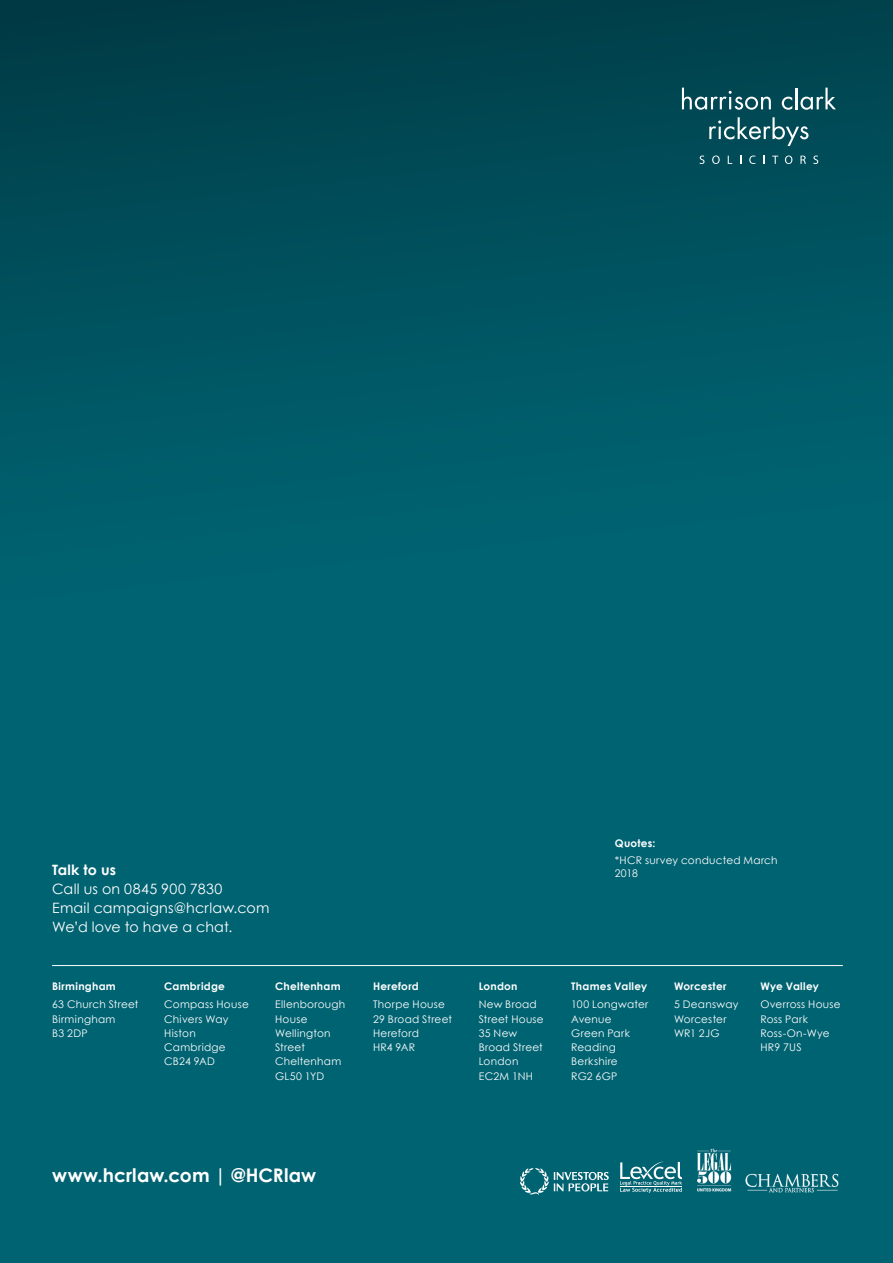
<style>
.page{position:relative;width:893px;height:1263px;background:#fff}
.page>*{position:absolute;margin:0;border:0;box-sizing:border-box;transform-origin:0 0}
.t1{font:700 18.75px "Century Gothic";letter-spacing:.005em;color:#fff}
.t2{font:14.25px "Century Gothic";letter-spacing:.015em;color:#fff}
.t3{font:700 14.25px "Century Gothic";letter-spacing:.01em;color:#fff}
.t4{font:10.5px/14.2px "Century Gothic";letter-spacing:.025em;color:#fff}
.t5{font:700 10.5px "Century Gothic";letter-spacing:.025em;color:#fff}
</style>
<div class="page">
<div style="left:0;top:0;width:893px;height:1263px;background:linear-gradient(to bottom,#004b56,#006c7c)"></div>
<svg style="left:620px;top:1161px;width:62px;height:32px;background:#478e99"></svg>
<img style="left:740px;top:1165px;width:104px;height:30px">
<img style="left:694px;top:1144px;width:42px;height:52px">
<svg style="left:520px;top:1168px;width:89px;height:27px;background:#398691"></svg>
<hr style="left:52px;top:965px;width:791px;height:1px;background:#fff">
<svg style="left:682px;top:88px;width:89px;height:22px;background:#39707a"></svg>
<svg style="left:782px;top:97px;width:10px;height:13px"></svg>
<hr style="left:795px;top:88px;width:3px;height:21px;background:#fff">
<svg style="left:800px;top:88px;width:36px;height:22px"></svg>
<svg style="left:709px;top:117px;width:99px;height:29px;background:#2f6b75"></svg>
<svg style="left:700px;top:156px;width:4px;height:8px"></svg>
<svg style="left:712px;top:156px;width:8px;height:8px"></svg>
<svg style="left:728px;top:156px;width:4px;height:8px"></svg>
<svg style="left:749px;top:156px;width:6px;height:8px"></svg>
<svg style="left:763px;top:156px;width:2px;height:8px"></svg>
<svg style="left:772px;top:156px;width:6px;height:8px"></svg>
<svg style="left:785px;top:156px;width:7px;height:8px"></svg>
<svg style="left:800px;top:156px;width:6px;height:8px"></svg>
<svg style="left:813px;top:156px;width:5px;height:8px"></svg>
<p class="t3" style="left:52px;top:859px;width:65px">Talk to us</p>
<p class="t2" style="left:52px;top:879px;width:172px">Call us on 0845 900 7830</p>
<p class="t2" style="left:52px;top:898px;width:219px">Email campaigns@hcrlaw.com</p>
<p class="t2" style="left:52px;top:917px;width:182px">We’d love to have a chat.</p>
<p class="t5" style="left:52px;top:978px;width:65px">Birmingham</p>
<p class="t4" style="left:52px;top:997px;width:88px">63 Church Street</p>
<p class="t4" style="left:52px;top:1011px;width:65px">Birmingham</p>
<p class="t4" style="left:52px;top:1026px;width:37px">B3 2DP</p>
<p class="t5" style="left:164px;top:978px;width:62px">Cambridge</p>
<p class="t4" style="left:164px;top:997px;width:86px">Compass House</p>
<p class="t4" style="left:164px;top:1011px;width:66px">Chivers Way</p>
<p class="t4" style="left:164px;top:1026px;width:33px">Histon</p>
<p class="t4" style="left:164px;top:1040px;width:63px">Cambridge</p>
<p class="t4" style="left:164px;top:1054px;width:52px">CB24 9AD</p>
<p class="t5" style="left:275px;top:978px;width:67px">Cheltenham</p>
<p class="t4" style="left:275px;top:997px;width:72px">Ellenborough<br>House</p>
<p class="t4" style="left:275px;top:1026px;width:57px">Wellington</p>
<p class="t4" style="left:275px;top:1040px;width:31px">Street</p>
<p class="t4" style="left:275px;top:1054px;width:68px">Cheltenham</p>
<p class="t4" style="left:275px;top:1068px;width:51px">GL50 1YD</p>
<p class="t5" style="left:615px;top:835px;width:42px">Quotes:</p>
<p class="t4" style="left:615px;top:853px;width:164px;line-height:13.5px">*HCR survey conducted March<br>2018</p>
<p class="t5" style="left:373px;top:978px;width:47px">Hereford</p>
<p class="t4" style="left:373px;top:997px;width:81px">Thorpe House<br>29 Broad Street</p>
<p class="t4" style="left:373px;top:1026px;width:47px">Hereford</p>
<p class="t4" style="left:373px;top:1040px;width:44px">HR4 9AR</p>
<p class="t5" style="left:479px;top:978px;width:40px">London</p>
<p class="t4" style="left:479px;top:997px;width:67px">New Broad<br>Street House</p>
<p class="t4" style="left:479px;top:1026px;width:66px">35 New<br>Broad Street</p>
<p class="t4" style="left:479px;top:1054px;width:41px">London</p>
<p class="t4" style="left:479px;top:1068px;width:56px">EC2M 1NH</p>
<p class="t5" style="left:571px;top:978px;width:78px">Thames Valley</p>
<p class="t4" style="left:571px;top:997px;width:79px">100 Longwater<br>Avenue</p>
<p class="t4" style="left:571px;top:1026px;width:60px">Green Park</p>
<p class="t4" style="left:571px;top:1040px;width:46px">Reading</p>
<p class="t4" style="left:571px;top:1054px;width:48px">Berkshire</p>
<p class="t4" style="left:571px;top:1068px;width:48px">RG2 6GP</p>
<p class="t5" style="left:674px;top:978px;width:54px">Worcester</p>
<p class="t4" style="left:674px;top:997px;width:66px">5 Deansway</p>
<p class="t4" style="left:674px;top:1011px;width:54px">Worcester</p>
<p class="t4" style="left:674px;top:1026px;width:47px">WR1 2JG</p>
<p class="t5" style="left:760px;top:978px;width:60px">Wye Valley</p>
<p class="t4" style="left:760px;top:997px;width:82px">Overross House</p>
<p class="t4" style="left:760px;top:1011px;width:49px">Ross Park</p>
<p class="t4" style="left:760px;top:1026px;width:71px">Ross-On-Wye</p>
<p class="t4" style="left:760px;top:1040px;width:43px">HR9 7US</p>
<p class="t1" style="left:52px;top:1161px;width:266px">www.hcrlaw.com | @HCRlaw</p>
</div>
